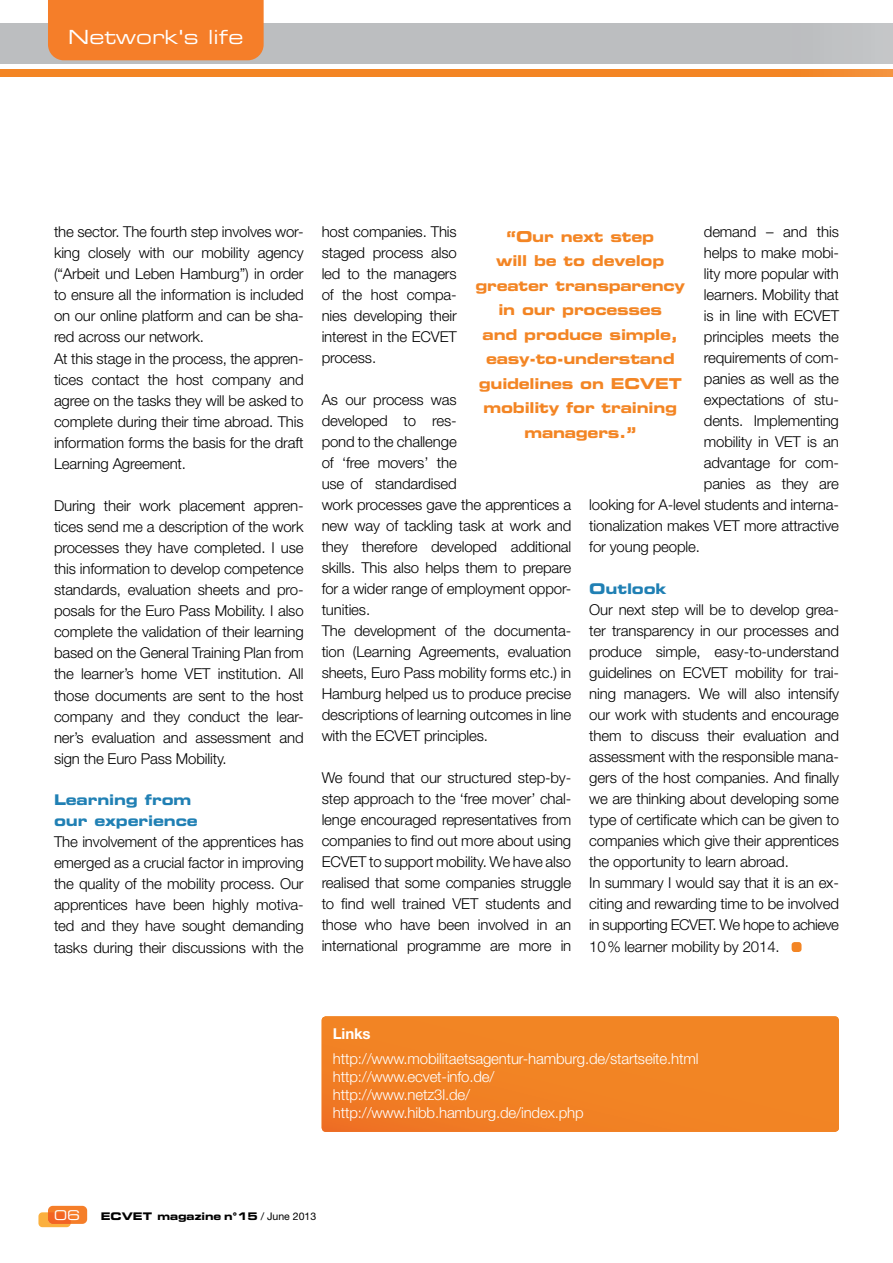
<style>
.page{position:relative;width:893px;height:1263px;background:#fff}
.page>*{position:absolute;margin:0;border:0;box-sizing:border-box;transform-origin:0 0}
.t1{font:19.5px "Eurostile LT Extended Two";color:#fff}
.t2{font:300 15px/21px "Helvetica Neue LT";letter-spacing:-.01em;color:#000;text-align:justify}
.t3{font:15px/24.5px "Eurostile LT Bold Extended Two";letter-spacing:-.015em;color:#f38524;text-align:center}
.t4{font:300 15px/18px "Helvetica Neue LT";letter-spacing:-.01em;color:#fff}
.t5{font:700 15px "Helvetica Neue LT";letter-spacing:-.01em;color:#fff}
.t6{font:14.7px/21px "Eurostile LT Bold Extended Two";letter-spacing:-.01em;color:#2080b4}
.t7{font:13.5px "Eurostile LT Extended Two";color:#fff}
.t8{font:10.5px "Eurostile LT Bold Extended Two";color:#000}
.s1{font-family:"Helvetica Neue LT"}
</style>
<div class="page">
<div style="left:0;top:68px;width:893px;height:8px;background:#f38524"></div>
<div style="left:0;top:23px;width:893px;height:43px;background:#bcbec0"></div>
<div style="left:0;top:64px;width:893px;height:5px;background:#fff"></div>
<svg style="left:793px;top:76px;width:100px;height:1px"></svg>
<svg style="left:832px;top:69px;width:61px;height:7px"></svg>
<div style="left:793px;top:23px;width:100px;height:41px;background:#c0c2c4"></div>
<div style="left:48px;top:0;width:216px;height:60px;background:#f57e29"></div>
<div style="left:48px;top:1206px;width:39px;height:18px;background:#f57e29;border-radius:5px"></div>
<svg style="left:38px;top:1212px;width:33px;height:15px"></svg>
<div style="left:792px;top:942px;width:9px;height:10px;background:#f38524;border-radius:3px"></div>
<svg style="left:322px;top:1016px;width:517px;height:116px;background:#f18224"></svg>
<h1 class="t1" style="left:68px;top:23px;width:177px">Network's life</h1>
<p class="t2" style="left:54px;top:221px;width:251px;text-align:left">the sector. The fourth step involves wor&shy;king closely with our mobility agency (“Arbeit und Leben Hamburg”) in order to ensure all the information is included on our online platform and can be sha&shy;red across our network.<br>At this stage in the process, the appren&shy;tices contact the host company and agree on the tasks they will be asked to complete during their time abroad. This information forms the basis for the draft Learning Agreement.</p>
<p class="t2" style="left:54px;top:495px;width:251px">During their work placement appren&shy;tices send me a description of the work processes they have completed. I use this information to develop competence standards, evaluation sheets and pro&shy;posals for the Euro Pass Mobility. I also complete the validation of their learning based on the General Training Plan from the learner’s home VET institution. All those documents are sent to the host company and they conduct the lear&shy;ner’s evaluation and assessment and sign the Euro Pass Mobility.</p>
<p class="t6" style="left:54px;top:789px;width:145px">Learning from our experience</p>
<p class="t2" style="left:54px;top:831px;width:251px">The involvement of the apprentices has emerged as a crucial factor in improving the quality of the mobility process. Our apprentices have been highly motiva&shy;ted and they have sought demanding tasks during their discussions with the</p>
<p class="t2" style="left:322px;top:221px;width:137px">host companies. This staged process also led to the managers of the host compa&shy;nies developing their interest in the ECVET process.</p>
<p class="t2" style="left:322px;top:389px;width:251px;text-align:left">As our process was<br>developed to res-<br>pond to the challenge<br>of ‘free movers’ the<br>use of standardised<br>work processes gave the apprentices a new way of tackling task at work and they therefore developed additional skills. This also helps them to prepare for a wider range of employment oppor&shy;tunities.<br>The development of the documenta&shy;tion (Learning Agreements, evaluation sheets, Euro Pass mobility forms etc.) in<br>Hamburg helped us to produce precise descriptions of learning outcomes in line with the ECVET principles.</p>
<p class="t2" style="left:322px;top:767px;width:251px">We found that our structured step-by&shy;step approach to the ‘free mover’ chal&shy;lenge encouraged representatives from companies to find out more about using ECVET to support mobility. We have also realised that some companies struggle to find well trained VET students and those who have been involved in an international programme are more in</p>
<p class="t2" style="left:704px;top:221px;width:137px">demand – and this</p>
<p class="t2" style="left:704px;top:242px;width:137px">helps to make mobi-</p>
<p class="t2" style="left:704px;top:263px;width:137px">lity more popular with</p>
<p class="t2" style="left:704px;top:284px;width:137px">learners. Mobility that</p>
<p class="t2" style="left:704px;top:305px;width:137px">is in line with ECVET</p>
<p class="t2" style="left:704px;top:326px;width:137px">principles meets the</p>
<p class="t2" style="left:704px;top:347px;width:137px">requirements of com-</p>
<p class="t2" style="left:704px;top:368px;width:137px">panies as well as the</p>
<p class="t2" style="left:704px;top:389px;width:137px">expectations of stu-</p>
<p class="t2" style="left:704px;top:410px;width:137px">dents. Implementing</p>
<p class="t2" style="left:704px;top:431px;width:137px">mobility in VET is an</p>
<p class="t2" style="left:704px;top:452px;width:137px">advantage for com-</p>
<p class="t2" style="left:704px;top:473px;width:137px">panies as they are</p>
<p class="t2" style="left:589px;top:494px;width:251px">looking for A-level students and interna-</p>
<p class="t2" style="left:589px;top:515px;width:251px">tionalization makes VET more attractive</p>
<p class="t2" style="left:589px;top:536px;width:112px">for young people.</p>
<p class="t6" style="left:589px;top:578px;width:79px">Outlook</p>
<p class="t2" style="left:589px;top:599px;width:251px;text-align:left">Our next step will be to develop grea&shy;ter transparency in our processes and produce simple, easy-to-understand guidelines on ECVET mobility for trai&shy;ning managers. We will also intensify our work with students and encourage them to discuss their evaluation and assessment with the responsible mana&shy;gers of the host companies. And finally we are thinking about developing some type of certificate which can be given to companies which give their apprentices the opportunity to learn abroad.<br>In summary I would say that it is an ex&shy;citing and rewarding time to be involved in supporting ECVET. We hope to achieve 10 % learner mobility by 2014.</p>
<p class="t3" style="left:475px;top:224px;width:211px">“Our next step<br>will be to develop greater transparency in our processes<br>and produce simple, easy-to-understand guidelines on ECVET mobility for training managers.”</p>
<p class="t5" style="left:333px;top:1024px;width:39px">Links</p>
<p class="t4" style="left:333px;top:1050px;width:367px">http://www.mobilitaetsagentur-hamburg.de/startseite.html http://www.ecvet-info.de/<br>http://www.netz3l.de/ http://www.hibb.hamburg.de/index.php</p>
<p class="t7" style="left:54px;top:1205px;width:28px">06</p>
<p class="t8" style="left:101px;top:1208px;width:217px">ECVET magazine n°15 <span class="s1">/ June 2013</span></p>
</div>
